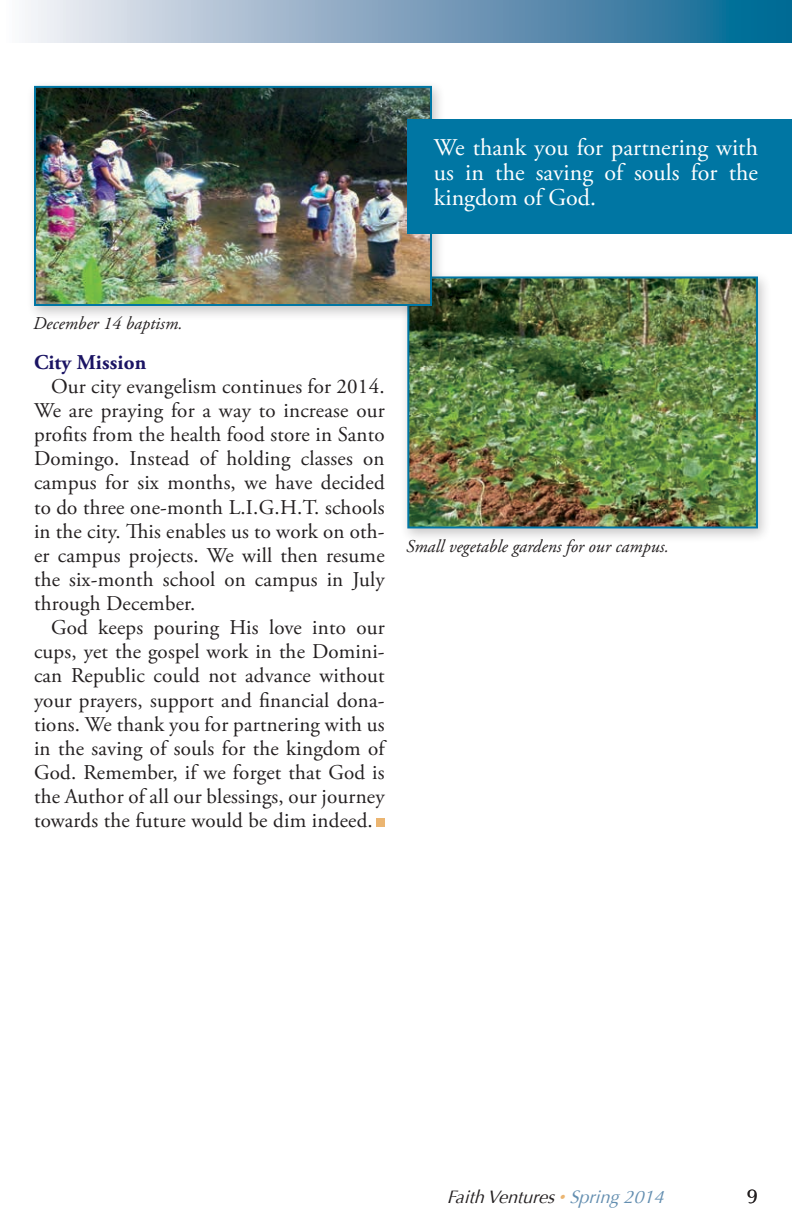
<style>
.page{position:relative;width:792px;height:1224px;background:#fff}
.page>*{position:absolute;margin:0;border:0;box-sizing:border-box;transform-origin:0 0}
.t1{font:24px/25px "Adobe Garamond Pro";color:#fff;text-align:justify}
.t2{font:21px/24.2px "Adobe Garamond Pro";letter-spacing:.01em;color:#231f20;text-align:justify}
.t3{font:700 21px "Adobe Garamond Pro";letter-spacing:.01em;color:#1b1464}
.t4{font:20px "Optima";color:#231f20}
.t5{font:italic 18px "Adobe Garamond Pro";color:#231f20}
.t6{font:italic 18px "Optima";color:#231f20}
.s1{font-size:12px;color:#ebb571}
.s2{color:#638eb0}
</style>
<div class="page">
<svg style="left:28px;top:0;width:764px;height:43px;background:#7da4bf"></svg>
<div style="left:399px;top:270px;width:372px;height:273px;background:#231f20;opacity:.25"></div>
<img style="left:410px;top:279px;width:345px;height:246px">
<div style="left:407px;top:276px;width:351px;height:252px;border:2px solid #0076a3"></div>
<div style="left:376px;top:818px;width:9px;height:9px;background:#ebb571"></div>
<div style="left:26px;top:79px;width:420px;height:242px;background:#231f20;opacity:.25"></div>
<img style="left:37px;top:89px;width:392px;height:214px">
<div style="left:34px;top:86px;width:398px;height:220px;border:2px solid #0076a3"></div>
<div style="left:407px;top:120px;width:385px;height:114px;background:#0076a3"></div>
<p class="t1" style="left:434px;top:136px;width:326px">We thank you for partnering with us in the saving of souls for the kingdom of God.</p>
<p class="t5" style="left:33px;top:312px;width:151px">December 14 baptism.</p>
<p class="t3" style="left:34px;top:350px;width:114px">City Mission</p>
<p class="t2" style="left:34px;top:375px;width:352px;text-indent:17px">Our city evangelism continues for 2014.<br>We are praying for a way to increase our profits from the health food store in Santo Domingo. Instead of holding classes on campus for six months, we have decided to do three one-month L.I.G.H.T. schools in the city. This enables us to work on oth&shy;er campus projects. We will then resume the six-month school on campus in July through December.</p>
<p class="t2" style="left:34px;top:616px;width:352px;text-indent:17px">God keeps pouring His love into our cups, yet the gospel work in the Domini&shy;can Republic could not advance without your prayers, support and financial dona&shy;tions. We thank you for partnering with us in the saving of souls for the kingdom of God. Remember, if we forget that God is the Author of all our blessings, our journey towards the future would be dim indeed.</p>
<p class="t5" style="left:406px;top:535px;width:264px">Small vegetable gardens for our campus.</p>
<p class="t6" style="left:447px;top:1186px;width:224px">FaithVentures <span class="s1">•</span> <span class="s2">Spring2014</span></p>
<p class="t4" style="left:747px;top:1185px;width:13px">9</p>
</div>
